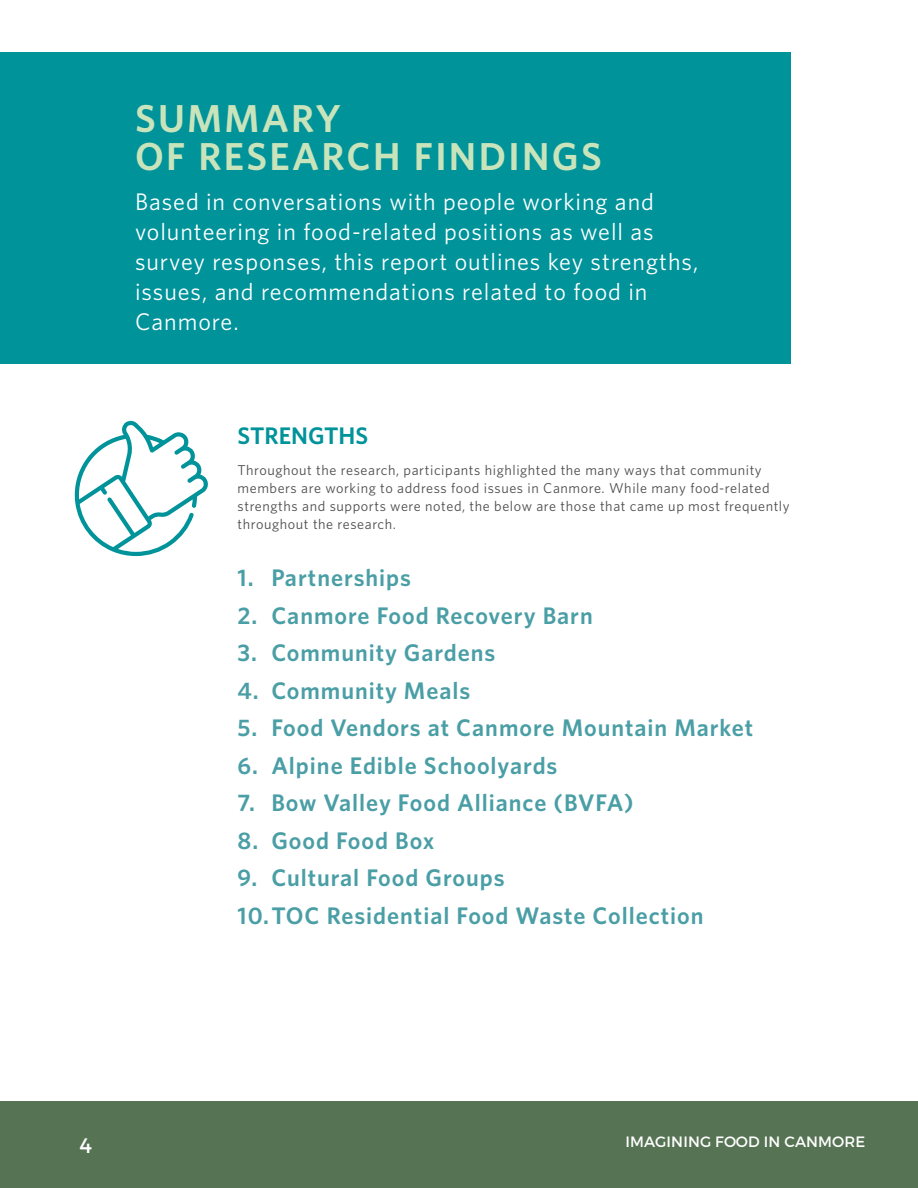
<style>
.page{position:relative;width:918px;height:1188px;background:#fff}
.page>*{position:absolute;margin:0;border:0;box-sizing:border-box;transform-origin:0 0}
.t1{font:600 39px/37.8px "Whitney";letter-spacing:.06em;color:#c9e4bb}
.t2{font:600 24px/37.5px "Whitney";letter-spacing:.04em;color:#4a9ea5}
.t3{font:24px/30px "Whitney";letter-spacing:.04em;color:#fff}
.t4{font:600 24px "Whitney";color:#00939a}
.t5{font:21px "Montserrat";color:#fff}
.t6{font:15px "Montserrat";letter-spacing:.01em;color:#fff}
.t7{font:14.25px/18px "Whitney";letter-spacing:.04em;color:#4d4d4f}
</style>
<div class="page">
<div style="left:0;top:1102px;width:918px;height:86px;background:#567454"></div>
<div style="left:0;top:52px;width:790px;height:312px;background:#00939a"></div>
<svg style="left:75px;top:420px;width:133px;height:136px"></svg>
<h1 class="t1" style="left:135px;top:99px;width:468px">SUMMARY<br>OF RESEARCH FINDINGS</h1>
<p class="t3" style="left:135px;top:186px;width:565px">Based in conversations with people working and volunteering in food-related positions as well as survey responses, this report outlines key strengths, issues, and recommendations related to food in Canmore.</p>
<p class="t4" style="left:238px;top:421px;width:132px">STRENGTHS</p>
<p class="t7" style="left:238px;top:461px;width:554px">Throughout the research, participants highlighted the many ways that community members are working to address food issues in Canmore. While many food-related strengths and supports were noted, the below are those that came up most frequently throughout the research.</p>
<p class="t2" style="left:238px;top:559px;width:175px">1. Partnerships</p>
<p class="t2" style="left:238px;top:596px;width:357px">2. Canmore Food Recovery Barn</p>
<p class="t2" style="left:238px;top:634px;width:259px">3. Community Gardens</p>
<p class="t2" style="left:238px;top:671px;width:234px">4. Community Meals</p>
<p class="t2" style="left:238px;top:709px;width:517px">5. Food Vendors at Canmore Mountain Market</p>
<p class="t2" style="left:238px;top:746px;width:321px">6. Alpine Edible Schoolyards</p>
<p class="t2" style="left:238px;top:784px;width:397px">7. Bow Valley Food Alliance (BVFA)</p>
<p class="t2" style="left:238px;top:821px;width:198px">8. Good Food Box</p>
<p class="t2" style="left:238px;top:859px;width:467px">9. Cultural Food Groups<br>10.TOC Residential Food Waste Collection</p>
<p class="t5" style="left:80px;top:1132px;width:14px">4</p>
<p class="t6" style="left:626px;top:1132px;width:241px">IMAGINING FOOD IN CANMORE</p>
</div>
